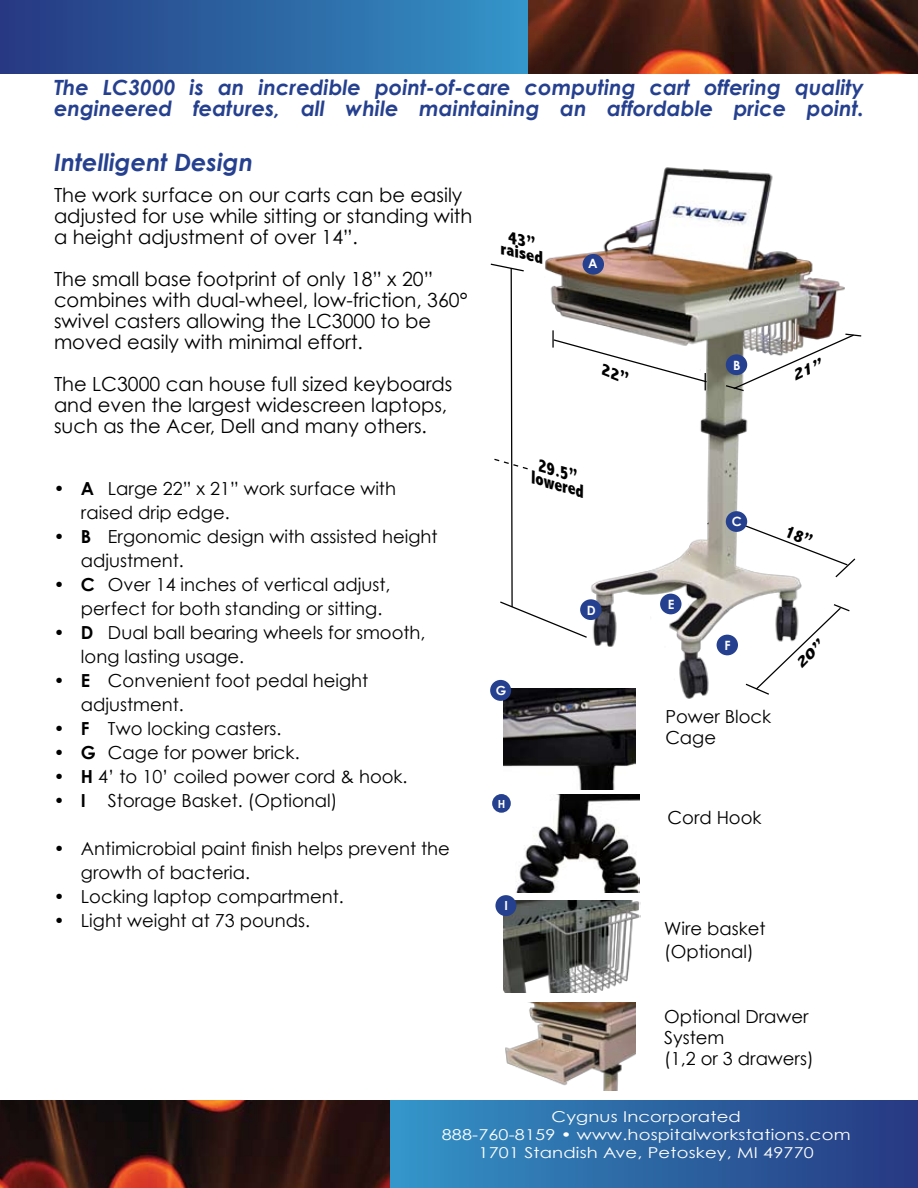
<style>
.page{position:relative;width:918px;height:1188px;background:#fff}
.page>*{position:absolute;margin:0;border:0;box-sizing:border-box;transform-origin:0 0}
.t1{font:italic 700 24px "Century Gothic";color:#25408f}
.t2{font:italic 700 21px/21px "Century Gothic";color:#25408f}
.t3{font:19.5px/21px "Century Gothic";color:#000}
.t4{font:italic 800 condensed 18.45px/13.2px "Abadi";color:#000;scale:.94 1}
.t5{font:18px/24px "Century Gothic";color:#000}
.t6{font:italic 800 condensed 17.7px/12.6px "Abadi";color:#000}
.t7{font:15px/18px "Century Gothic";letter-spacing:.01em;color:#fff;text-align:center;scale:1.2 1}
.t8{font:700 12.75px "Century Gothic";color:#fff}
.t9{font:700 12.6px "Century Gothic";color:#fff}
.t10{font:700 11.1px "Century Gothic";color:#fff}
.s1{font-weight:700}
</style>
<div class="page">
<div style="left:390px;top:1101px;width:528px;height:87px;background:linear-gradient(to right,#3395c8,#263880)"></div>
<img style="left:0;top:1101px;width:390px;height:87px">
<div style="left:0;top:1px;width:528px;height:72px;background:linear-gradient(to right,#263780,#3394c7)"></div>
<img style="left:528px;top:1px;width:390px;height:72px">
<img style="left:504px;top:900px;width:136px;height:92px">
<img style="left:505px;top:1002px;width:131px;height:88px">
<div style="left:492px;top:794px;width:19px;height:19px;background:#25408f;border-radius:50%"></div>
<div style="left:495px;top:895px;width:21px;height:21px;background:#25408f;border-radius:50%"></div>
<img style="left:503px;top:715px;width:133px;height:75px">
<div style="left:490px;top:680px;width:21px;height:21px;background:#25408f;border-radius:50%"></div>
<img style="left:515px;top:794px;width:125px;height:98px">
<img style="left:503px;top:73px;width:383px;height:642px">
<div style="left:583px;top:254px;width:21px;height:21px;background:#25408f;border-radius:50%"></div>
<svg style="left:490px;top:263px;width:373px;height:433px"></svg>
<p class="t2" style="left:54px;top:76px;width:811px">The LC3000 is an incredible point-of-care computing cart offering quality engineered features, all while maintaining an affordable price point.</p>
<h1 class="t1" style="left:54px;top:147px;width:201px">Intelligent Design</h1>
<p class="t3" style="left:54px;top:184px;width:420px">The work surface on our carts can be easily adjusted for use while sitting or standing with a height adjustment of over 14”.</p>
<p class="t3" style="left:54px;top:268px;width:415px">The small base footprint of only 18” x 20” combines with dual-wheel, low-friction, 360° swivel casters allowing the LC3000 to be moved easily with minimal effort.</p>
<p class="t3" style="left:54px;top:373px;width:400px">The LC3000 can house full sized keyboards and even the largest widescreen laptops, such as the Acer, Dell and many others.</p>
<p class="t5" style="left:81px;top:476px;width:317px;text-indent:-27px"><span class="s1">• A</span> Large 22” x 21” work surface with raised drip edge.</p>
<p class="t5" style="left:81px;top:524px;width:358px;text-indent:-27px"><span class="s1">• B</span> Ergonomic design with assisted height adjustment.</p>
<p class="t5" style="left:81px;top:572px;width:311px;text-indent:-27px"><span class="s1">• C</span> Over 14 inches of vertical adjust, perfect for both standing or sitting.</p>
<p class="t5" style="left:81px;top:620px;width:346px;text-indent:-27px"><span class="s1">• D</span> Dual ball bearing wheels for smooth, long lasting usage.</p>
<p class="t5" style="left:81px;top:668px;width:289px;text-indent:-27px"><span class="s1">• E</span> Convenient foot pedal height adjustment.</p>
<p class="t5" style="left:54px;top:716px;width:229px"><span class="s1">• F</span> Two locking casters.</p>
<p class="t5" style="left:54px;top:740px;width:247px"><span class="s1">• G</span> Cage for power brick.</p>
<p class="t5" style="left:54px;top:764px;width:355px"><span class="s1">• H</span> 4’ to 10’ coiled power cord &amp; hook.</p>
<p class="t5" style="left:54px;top:788px;width:285px"><span class="s1">• I</span> Storage Basket. (Optional)</p>
<p class="t5" style="left:81px;top:836px;width:370px;text-indent:-27px">• Antimicrobial paint finish helps prevent the growth of bacteria.</p>
<p class="t5" style="left:54px;top:884px;width:291px">• Locking laptop compartment.</p>
<p class="t5" style="left:54px;top:908px;width:258px">• Light weight at 73 pounds.</p>
<p class="t6" style="left:507px;top:230px;width:45px;rotate:14deg">43” raised</p>
<p class="t8" style="left:588px;top:255px;width:11px">A</p>
<p class="t4" style="left:538px;top:458px;width:59px;rotate:16deg">29.5” lowered</p>
<p class="t9" style="left:496px;top:683px;width:12px">G</p>
<p class="t10" style="left:498px;top:797px;width:9px">H</p>
<p class="t9" style="left:505px;top:898px;width:5px">I</p>
<p class="t8" style="left:587px;top:602px;width:10px">D</p>
<p class="t8" style="left:733px;top:357px;width:9px">B</p>
<p class="t8" style="left:668px;top:596px;width:8px">E</p>
<p class="t8" style="left:732px;top:514px;width:11px">C</p>
<p class="t8" style="left:725px;top:637px;width:8px">F</p>
<p class="t5" style="left:665px;top:706px;width:107px;line-height:21px">Power Block<br>Cage</p>
<p class="t5" style="left:668px;top:805px;width:95px">Cord Hook</p>
<p class="t5" style="left:664px;top:917px;width:103px;line-height:22.8px">Wire basket (Optional)</p>
<p class="t5" style="left:664px;top:1006px;width:151px;line-height:21px">Optional Drawer<br>System<br>(1,2 or 3 drawers)</p>
<p class="t7" style="left:442px;top:1107px;width:342px">Cygnus Incorporated<br>888-760-8159 • www.hospitalworkstations.com<br>1701 Standish Ave, Petoskey, MI 49770</p>
</div>
